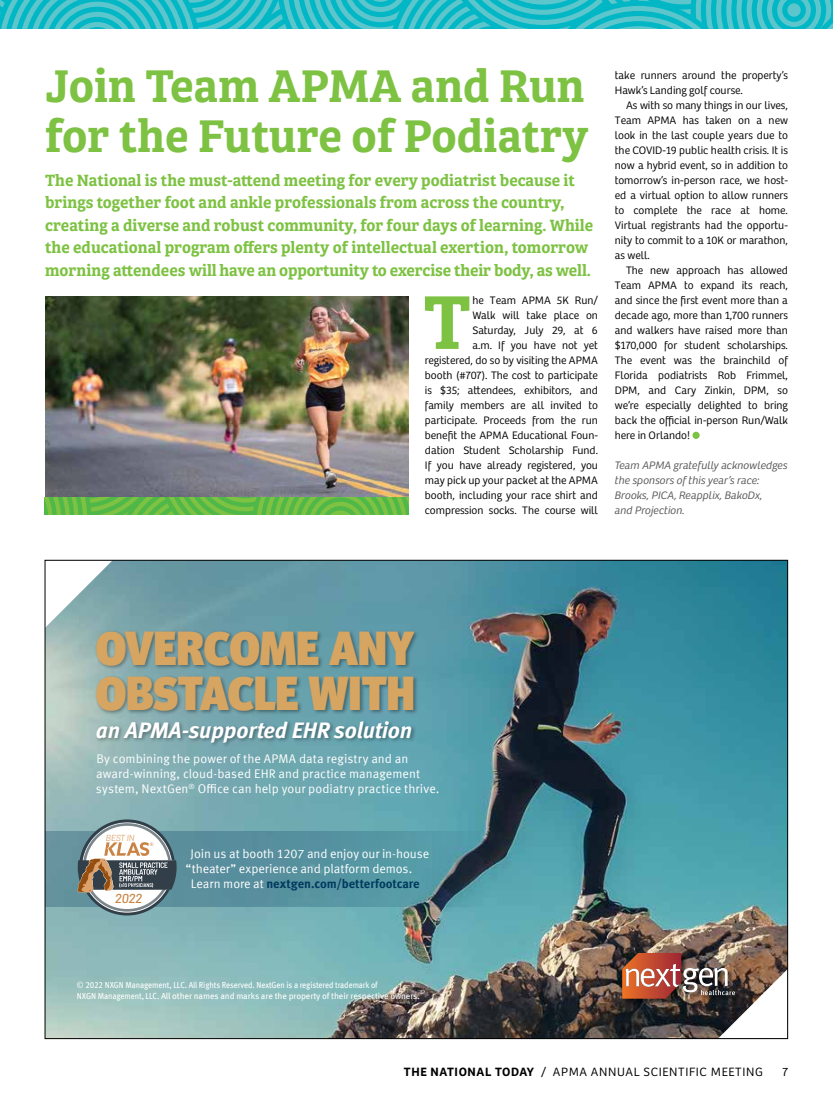
<style>
.page{position:relative;width:833px;height:1103px;background:#fff}
.page>*{position:absolute;margin:0;border:0;box-sizing:border-box;transform-origin:0 0}
.t1{font:78.88px "Bree Serif Sb";color:#7dc242}
.t2{font:47.5px/50px "Bree Serif Sb";color:#7dc242}
.t3{font:900 47.5px/45px "Meta Headline Offc";letter-spacing:-.005em;color:#d7a562}
.t4{font:italic 700 22.5px "Meta Offc";letter-spacing:-.01em;color:#fff}
.t5{font:16.88px/22.5px "Bree Serif Sb";color:#7dc242}
.t6{font:italic 500 13px "Barlow";color:#ca8342}
.t7{font:12.5px/15px "Meta Offc Norm";color:#fff}
.t8{font:300 12.5px "Bree";letter-spacing:.05em;color:#000}
.t9{font:700 12.5px "Meta Offc";color:#003a5d}
.t10{font:300 11.25px/15px "Bree";color:#000;text-align:justify}
.t11{font:italic 300 11.25px/15px "Bree";color:#58595b}
.t12{font:8.75px/10.5px "Meta Offc";letter-spacing:-.01em;color:#fff;scale:.9 1}
.t13{font:italic 8.75px "Barlow";color:#dea36d}
.s1{font-family:"Meta Offc Norm";font-weight:400;color:#fff}
.s2{font-weight:600}
</style>
<div class="page">
<svg style="left:0;top:0;width:832px;height:28px;background:#2bbdc8"></svg>
<img style="left:47px;top:562px;width:739px;height:474px">
<div style="left:94px;top:629px;width:325px;height:118px;background:#000;opacity:.37"></div>
<img style="left:622px;top:953px;width:164px;height:83px">
<svg style="left:47px;top:831px;width:485px;height:75px;background:#548d9a"></svg>
<svg style="left:77px;top:819px;width:100px;height:96px"></svg>
<svg style="left:47px;top:562px;width:66px;height:66px"></svg>
<div style="left:692px;top:432px;width:7px;height:7px;background:#7dc242;border-radius:50%"></div>
<img style="left:45px;top:296px;width:363px;height:201px">
<svg style="left:45px;top:497px;width:364px;height:18px;background:#65bc44"></svg>
<h2 class="t2" style="left:45px;top:57px;width:545px">Join Team APMA and Run for the Future of Podiatry</h2>
<p class="t5" style="left:45px;top:167px;width:549px">The National is the must-attend meeting for every podiatrist because it brings together foot and ankle professionals from across the country, creating a diverse and robust community, for four days of learning. While the educational program offers plenty of intellectual exertion, tomorrow morning attendees will have an opportunity to exercise their body, as well.</p>
<h1 class="t1" style="left:423px;top:261px;width:49px">T</h1>
<p class="t10" style="left:425px;top:292px;width:174px;text-align:right">he Team APMA 5K Run/<br>Walk will take place on<br>Saturday, July 29, at 6<br>a.m. If you have not yet registered, do so by visiting the APMA booth (#707). The cost to participate is $35; attendees, exhibitors, and family members are all invited to participate. Proceeds from the run benefit the APMA Educational Foun&shy;dation Student Scholarship Fund.<br>If you have already registered, you may pick up your packet at the APMA booth, including your race shirt and compression socks. The course will</p>
<p class="t10" style="left:615px;top:67px;width:174px">take runners around the property’s<br>Hawk’s Landing golf course.</p>
<p class="t10" style="left:615px;top:97px;width:174px;text-indent:11px">As with so many things in our lives, Team APMA has taken on a new look in the last couple years due to the COVID-19 public health crisis. It is now a hybrid event, so in addition to tomorrow’s in-person race, we host&shy;ed a virtual option to allow runners to complete the race at home.<br>Virtual registrants had the opportu&shy;nity to commit to a 10K or marathon, as well.</p>
<p class="t10" style="left:615px;top:262px;width:174px;text-indent:11px">The new approach has allowed Team APMA to expand its reach, and since the first event more than a decade ago, more than 1,700 runners and walkers have raised more than $170,000 for student scholarships.<br>The event was the brainchild of Florida podiatrists Rob Frimmel, DPM, and Cary Zinkin, DPM, so we’re especially delighted to bring back the official in-person Run/Walk here in Orlando!</p>
<p class="t11" style="left:615px;top:457px;width:174px">Team APMA gratefully acknowledges the sponsors of this year’s race:<br>Brooks, PICA, Reapplix, BakoDx,<br>and Projection.</p>
<h2 class="t3" style="left:96px;top:627px;width:321px">OVERCOME ANY<br>OBSTACLE WITH</h2>
<h3 class="t4" style="left:96px;top:716px;width:318px">an APMA-supported EHR solution</h3>
<p class="t7" style="left:96px;top:752px;width:345px">By combining the power of the APMA data registry and an award-winning, cloud-based EHR and practice management system, NextGen<sup>®</sup> Office can help your podiatry practice thrive.</p>
<p class="t13" style="left:106px;top:831px;width:30px">BEST IN</p>
<p class="t6" style="left:115px;top:888px;width:28px">2022</p>
<p class="t7" style="left:185px;top:846px;width:245px;text-indent:5px">Join us at booth 1207 and enjoy our in-house “theater” experience and platform demos.</p>
<p class="t9" style="left:191px;top:876px;width:230px"><span class="s1">Learn more at</span> nextgen.com/betterfootcare</p>
<p class="t12" style="left:77px;top:980px;width:382px">© 2022 NXGN Management, LLC. All Rights Reserved. NextGen is a registered trademark of<br>NXGN Management, LLC. All other names and marks are the property of their respective owners.</p>
<p class="t8" style="left:404px;top:1062px;width:360px"><span class="s2">THE NATIONAL TODAY</span> / APMA ANNUAL SCIENTIFIC MEETING</p>
<p class="t8" style="left:782px;top:1062px;width:7px">7</p>
</div>
